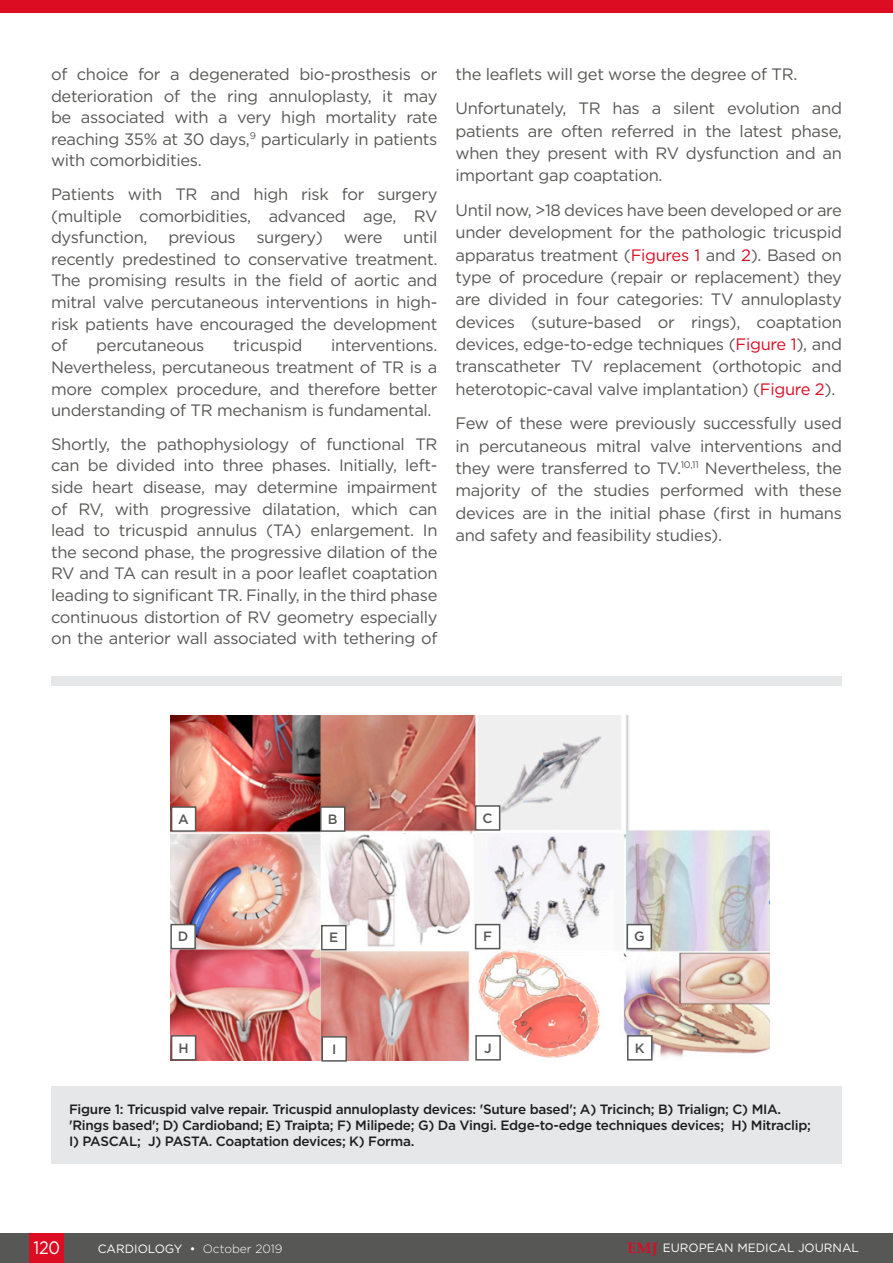
<style>
.page{position:relative;width:893px;height:1263px;background:#fff}
.page>*{position:absolute;margin:0;border:0;box-sizing:border-box;transform-origin:0 0}
.t1{font:18px "Gotham";color:#fff;scale:.9 1}
.t2{font:16.5px/21.6px "Gotham";letter-spacing:-.02em;color:#575756;text-align:justify}
.t3{font:500 13.5px/16.2px "Gotham";letter-spacing:-.02em;color:#1d1d1d}
.t4{font:500 13.5px "Gotham";color:#575756}
.t5{font:12px "Gotham";color:#fff}
.s1{color:#dc0c23}
.s2{font-weight:300}
.s3{font-family:"Palatino Linotype";font-weight:700;font-size:15px;color:#dc0c23}
</style>
<div class="page">
<div style="left:0;top:1233px;width:893px;height:30px;background:#575756"></div>
<div style="left:30px;top:1233px;width:34px;height:30px;background:#dc0c23"></div>
<img style="left:170px;top:715px;width:600px;height:346px">
<div style="left:51px;top:676px;width:791px;height:10px;background:#e6e7e9"></div>
<div style="left:51px;top:1086px;width:791px;height:78px;background:#e6e7e9"></div>
<div style="left:172px;top:807px;width:24px;height:24px;background:#fff"></div>
<div style="left:171px;top:806px;width:25px;height:26px;border:2px solid #575756"></div>
<div style="left:322px;top:926px;width:24px;height:24px;background:#fff"></div>
<div style="left:321px;top:925px;width:26px;height:25px;border:2px solid #575756"></div>
<div style="left:476px;top:924px;width:24px;height:25px;background:#fff"></div>
<div style="left:475px;top:924px;width:25px;height:25px;border:2px solid #575756"></div>
<div style="left:476px;top:806px;width:24px;height:24px;background:#fff"></div>
<div style="left:475px;top:805px;width:25px;height:26px;border:2px solid #575756"></div>
<div style="left:321px;top:807px;width:24px;height:24px;background:#fff"></div>
<div style="left:320px;top:806px;width:25px;height:26px;border:2px solid #575756"></div>
<div style="left:171px;top:924px;width:24px;height:25px;background:#fff"></div>
<div style="left:170px;top:924px;width:26px;height:25px;border:2px solid #575756"></div>
<div style="left:627px;top:924px;width:24px;height:25px;background:#fff"></div>
<div style="left:627px;top:924px;width:25px;height:25px;border:2px solid #575756"></div>
<div style="left:322px;top:1037px;width:24px;height:24px;background:#fff"></div>
<div style="left:321px;top:1036px;width:26px;height:26px;border:2px solid #575756"></div>
<div style="left:476px;top:1036px;width:24px;height:24px;background:#fff"></div>
<div style="left:475px;top:1035px;width:26px;height:25px;border:2px solid #575756"></div>
<div style="left:172px;top:1036px;width:24px;height:24px;background:#fff"></div>
<div style="left:171px;top:1035px;width:25px;height:25px;border:2px solid #575756"></div>
<div style="left:628px;top:1036px;width:24px;height:24px;background:#fff"></div>
<div style="left:627px;top:1035px;width:25px;height:25px;border:2px solid #575756"></div>
<div style="left:0;top:0;width:893px;height:13px;background:#dc0c23"></div>
<p class="t2" style="left:51px;top:63px;width:388px">of choice for a degenerated bio-prosthesis or deterioration of the ring annuloplasty, it may be associated with a very high mortality rate reaching 35% at 30 days,<sup>9</sup> particularly in patients with comorbidities.</p>
<p class="t2" style="left:51px;top:183px;width:388px">Patients with TR and high risk for surgery (multiple comorbidities, advanced age, RV dysfunction,</p>
<p class="t2" style="left:51px;top:226px;width:388px;text-indent:352px">until recently predestined to conservative treatment.<br>The promising results in the field of aortic and mitral valve percutaneous interventions in high&shy;risk patients have encouraged the development of</p>
<p class="t2" style="left:168px;top:226px;width:69px">previous</p>
<p class="t2" style="left:256px;top:226px;width:68px">surgery)</p>
<p class="t2" style="left:344px;top:226px;width:40px">were</p>
<p class="t2" style="left:96px;top:334px;width:110px">percutaneous</p>
<p class="t2" style="left:233px;top:334px;width:71px">tricuspid</p>
<p class="t2" style="left:51px;top:334px;width:388px;text-indent:280px">interventions.<br>Nevertheless, percutaneous treatment of TR is a more complex procedure, and therefore better understanding of TR mechanism is fundamental.</p>
<p class="t2" style="left:51px;top:433px;width:388px">Shortly, the pathophysiology of functional TR can be divided into three phases. Initially, left&shy;side heart disease, may determine impairment of RV, with progressive dilatation, which can lead to tricuspid annulus (TA) enlargement. In the second phase, the progressive dilation of the RV and TA can result in a poor leaflet coaptation leading to significant TR. Finally, in the third phase continuous distortion of RV geometry especially on the anterior wall associated with tethering of</p>
<p class="t2" style="left:455px;top:63px;width:343px">the leaflets will get worse the degree of TR.</p>
<p class="t2" style="left:455px;top:97px;width:388px;line-height:22.4px">Unfortunately, TR has a silent evolution and patients are often referred in the latest phase, when they present with RV dysfunction and an important gap coaptation.</p>
<p class="t2" style="left:455px;top:198px;width:388px;line-height:22.4px">Until now, &gt;18 devices have been developed or are under development for the pathologic tricuspid apparatus treatment (<span class="s1">Figures 1</span> and <span class="s1">2</span>). Based on type of procedure (repair or replacement) they are divided in four categories: TV annuloplasty devices (suture-based or rings), coaptation devices, edge-to-edge techniques (<span class="s1">Figure 1</span>), and transcatheter TV replacement (orthotopic and heterotopic-caval valve implantation) (<span class="s1">Figure 2</span>).</p>
<p class="t2" style="left:455px;top:412px;width:388px;line-height:22.4px">Few of these were previously successfully used in percutaneous mitral valve interventions and they were transferred to TV.<sup>10,11</sup> Nevertheless, the majority of the studies performed with these devices are in the initial phase (first in humans and safety and feasibility studies).</p>
<p class="t4" style="left:178px;top:810px;width:12px">A</p>
<p class="t4" style="left:328px;top:810px;width:11px">B</p>
<p class="t4" style="left:483px;top:809px;width:11px">C</p>
<p class="t4" style="left:178px;top:928px;width:12px">D</p>
<p class="t4" style="left:634px;top:928px;width:12px">G</p>
<p class="t4" style="left:329px;top:929px;width:11px">E</p>
<p class="t4" style="left:483px;top:928px;width:10px">F</p>
<p class="t4" style="left:178px;top:1039px;width:12px">H</p>
<p class="t4" style="left:332px;top:1040px;width:6px">I</p>
<p class="t4" style="left:484px;top:1039px;width:9px">J</p>
<p class="t4" style="left:635px;top:1039px;width:11px">K</p>
<p class="t3" style="left:69px;top:1101px;width:743px">Figure 1: Tricuspid valve repair. Tricuspid annuloplasty devices: 'Suture based'; A) Tricinch; B) Trialign; C) MIA. 'Rings based'; D) Cardioband; E) Traipta; F) Milipede; G) Da Vingi. Edge-to-edge techniques devices; H) Mitraclip;<br>I) PASCAL; J) PASTA. Coaptation devices; K) Forma.</p>
<p class="t1" style="left:34px;top:1236px;width:31px">120</p>
<p class="t5" style="left:98px;top:1241px;width:186px">CARDIOLOGY • <span class="s2">October 2019</span></p>
<p class="t5" style="left:627px;top:1240px;width:233px"><span class="s3">EMJ</span> EUROPEAN MEDICAL JOURNAL</p>
</div>
